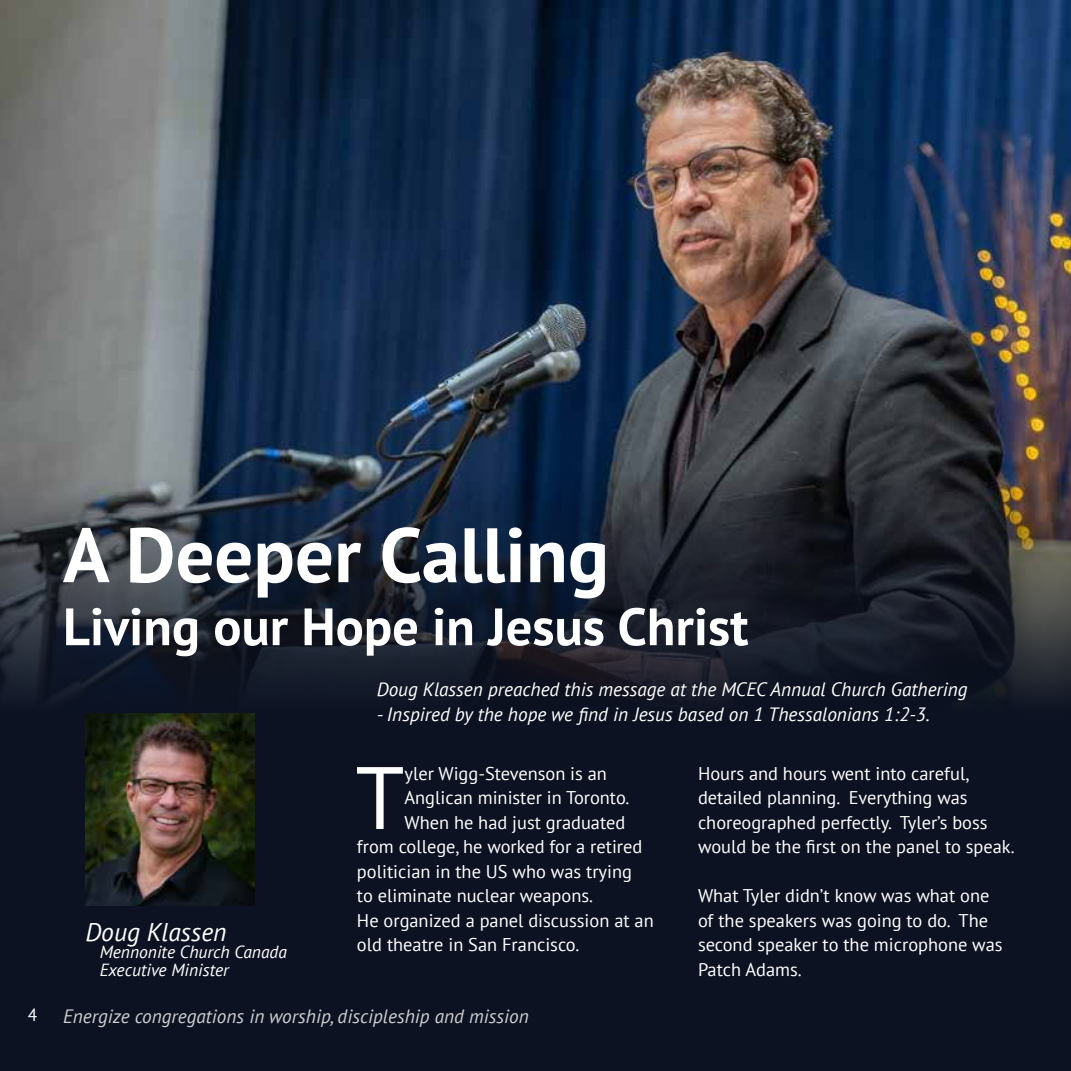
<style>
.page{position:relative;width:1071px;height:1071px;background:#0c1222}
.page>*{position:absolute;margin:0;border:0;box-sizing:border-box;transform-origin:0 0}
.t1{font:88.38px "PT Sans";color:#fff}
.t2{font:700 77px "PT Sans";color:#fff}
.t3{font:700 52.5px "PT Sans";color:#fff}
.t4{font:italic 25.55px "PT Sans";color:#fff}
.t5{font:italic 19.25px "PT Sans";color:#fff}
.t6{font:italic 19.25px "PT Sans";color:#cdcfd0}
.t7{font:18.38px/24.5px "PT Sans";color:#fff}
.t8{font:italic 17.5px/17.5px "PT Sans";color:#fff}
.t9{font:17.5px "PT Sans";color:#fff}
</style>
<div class="page">
<img style="left:0;top:0;width:1071px;height:700px">
<img style="left:86px;top:713px;width:168px;height:192px">
<h2 class="t2" style="left:63px;top:504px;width:548px">A Deeper Calling</h2>
<h3 class="t3" style="left:63px;top:592px;width:687px">Living our Hope in Jesus Christ</h3>
<h3 class="t4" style="left:85px;top:916px;width:143px">Doug Klassen</h3>
<p class="t8" style="left:100px;top:943px;width:189px">Mennonite Church Canada<br>Executive Minister</p>
<p class="t5" style="left:377px;top:678px;width:592px">Doug Klassen preached this message at the MCEC Annual Church Gathering</p>
<p class="t5" style="left:377px;top:702px;width:555px">- Inspired by the hope we find in Jesus based on 1 Thessalonians 1:2-3.</p>
<h1 class="t1" style="left:355px;top:741px;width:51px">T</h1>
<p class="t7" style="left:404px;top:761px;width:204px">yler Wigg-Stevenson is an</p>
<p class="t7" style="left:404px;top:785px;width:227px">Anglican minister in Toronto.</p>
<p class="t7" style="left:404px;top:810px;width:222px">When he had just graduated</p>
<p class="t7" style="left:357px;top:834px;width:287px">from college, he worked for a retired</p>
<p class="t7" style="left:357px;top:859px;width:277px">politician in the US who was trying</p>
<p class="t7" style="left:357px;top:883px;width:238px">to eliminate nuclear weapons.</p>
<p class="t7" style="left:357px;top:908px;width:298px">He organized a panel discussion at an</p>
<p class="t7" style="left:357px;top:932px;width:224px">old theatre in San Francisco.</p>
<p class="t7" style="left:698px;top:761px;width:318px">Hours and hours went into careful, detailed planning. Everything was choreographed perfectly. Tyler’s boss would be the first on the panel to speak.</p>
<p class="t7" style="left:698px;top:883px;width:306px">What Tyler didn’t know was what one of the speakers was going to do. The second speaker to the microphone was<br>Patch Adams.</p>
<p class="t9" style="left:28px;top:1004px;width:11px">4</p>
<p class="t6" style="left:63px;top:1004px;width:467px">Energize congregations in worship, discipleship and mission</p>
</div>
